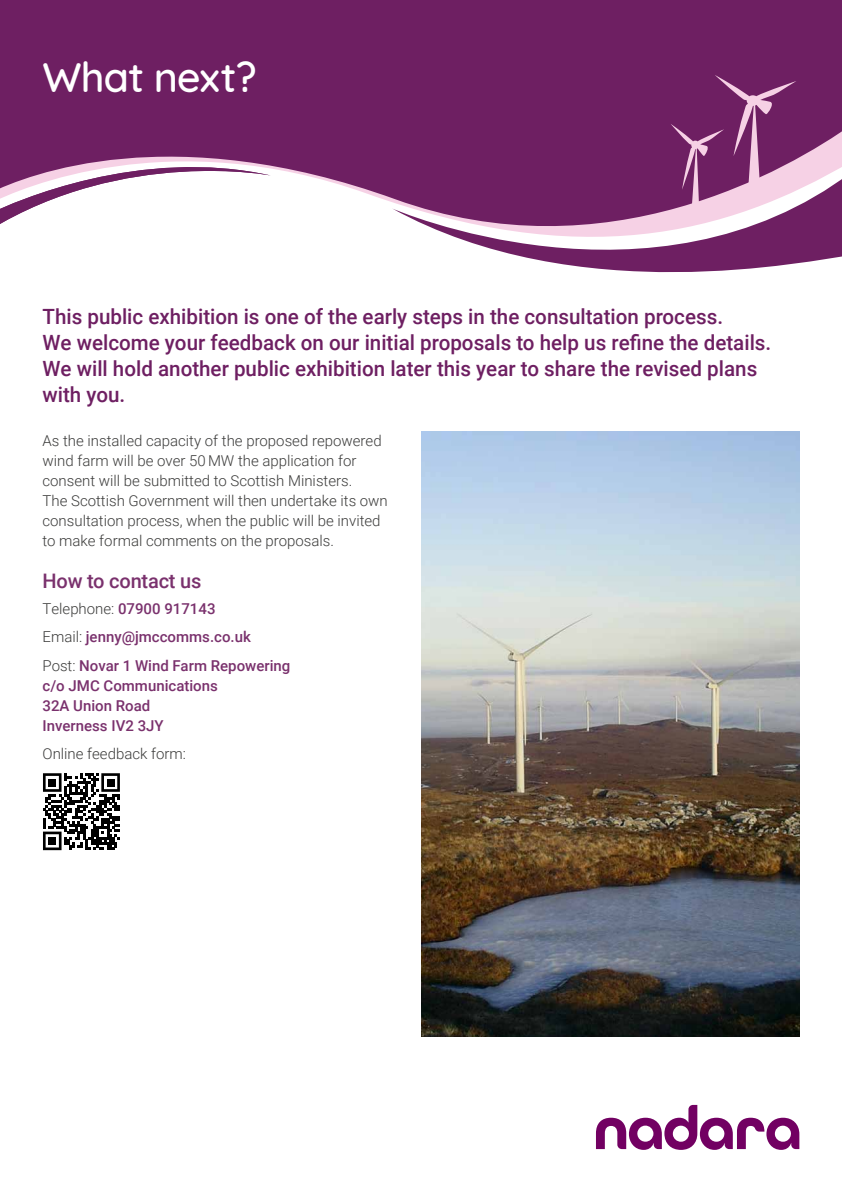
<style>
.page{position:relative;width:842px;height:1192px;background:#fff}
.page>*{position:absolute;margin:0;border:0;box-sizing:border-box;transform-origin:0 0}
.t1{font:500 42px "Quicksand";letter-spacing:-.02em;color:#fff}
.t2{font:500 21px/26px "Roboto";color:#6e1f62}
.t3{font:500 20px "Roboto";letter-spacing:-.01em;color:#7a316d}
.t4{font:300 15px/20px "Roboto";color:#3c3c3b}
.t5{font:500 15px/28.5px "Roboto";color:#7a316d}
.s1{font-weight:300;color:#3c3c3b}
</style>
<div class="page">
<div style="left:0;top:32px;width:842px;height:170px;background:#6e1f62"></div>
<svg style="left:392px;top:171px;width:450px;height:102px;fill:#6e1f62"></svg>
<svg style="left:670px;top:75px;width:126px;height:143px;background:#98578b"></svg>
<div style="left:0;top:0;width:842px;height:32px;background:#6e1f62"></div>
<svg style="left:596px;top:1105px;width:203px;height:45px"></svg>
<svg style="left:0;top:146px;width:271px;height:78px"></svg>
<img style="left:421px;top:432px;width:378px;height:605px">
<svg style="left:43px;top:773px;width:77px;height:77px"></svg>
<div style="left:48px;top:779px;width:8px;height:7px;background:#000"></div>
<div style="left:107px;top:779px;width:8px;height:7px;background:#000"></div>
<div style="left:48px;top:837px;width:8px;height:8px;background:#000"></div>
<h1 class="t1" style="left:43px;top:43px;width:216px">What next?</h1>
<p class="t2" style="left:43px;top:303px;width:730px">This public exhibition is one of the early steps in the consultation process.<br>We welcome your feedback on our initial proposals to help us refine the details.<br>We will hold another public exhibition later this year to share the revised plans with you.</p>
<p class="t4" style="left:43px;top:430px;width:347px">As the installed capacity of the proposed repowered wind farm will be over 50 MW the application for consent will be submitted to Scottish Ministers.<br>The Scottish Government will then undertake its own consultation process, when the public will be invited to make formal comments on the proposals.</p>
<h3 class="t3" style="left:43px;top:567px;width:160px">How to contact us</h3>
<p class="t5" style="left:43px;top:594px;width:249px"><span class="s1">Telephone:</span> 07900 917143<br><span class="s1">Email:</span> jenny@jmccomms.co.uk<br><span class="s1">Post:</span> Novar 1 Wind Farm Repowering</p>
<p class="t5" style="left:43px;top:675px;width:177px;line-height:20px">c/o JMC Communications<br>32A Union Road<br>Inverness IV2 3JY</p>
<p class="t4" style="left:43px;top:743px;width:145px">Online feedback form:</p>
</div>
